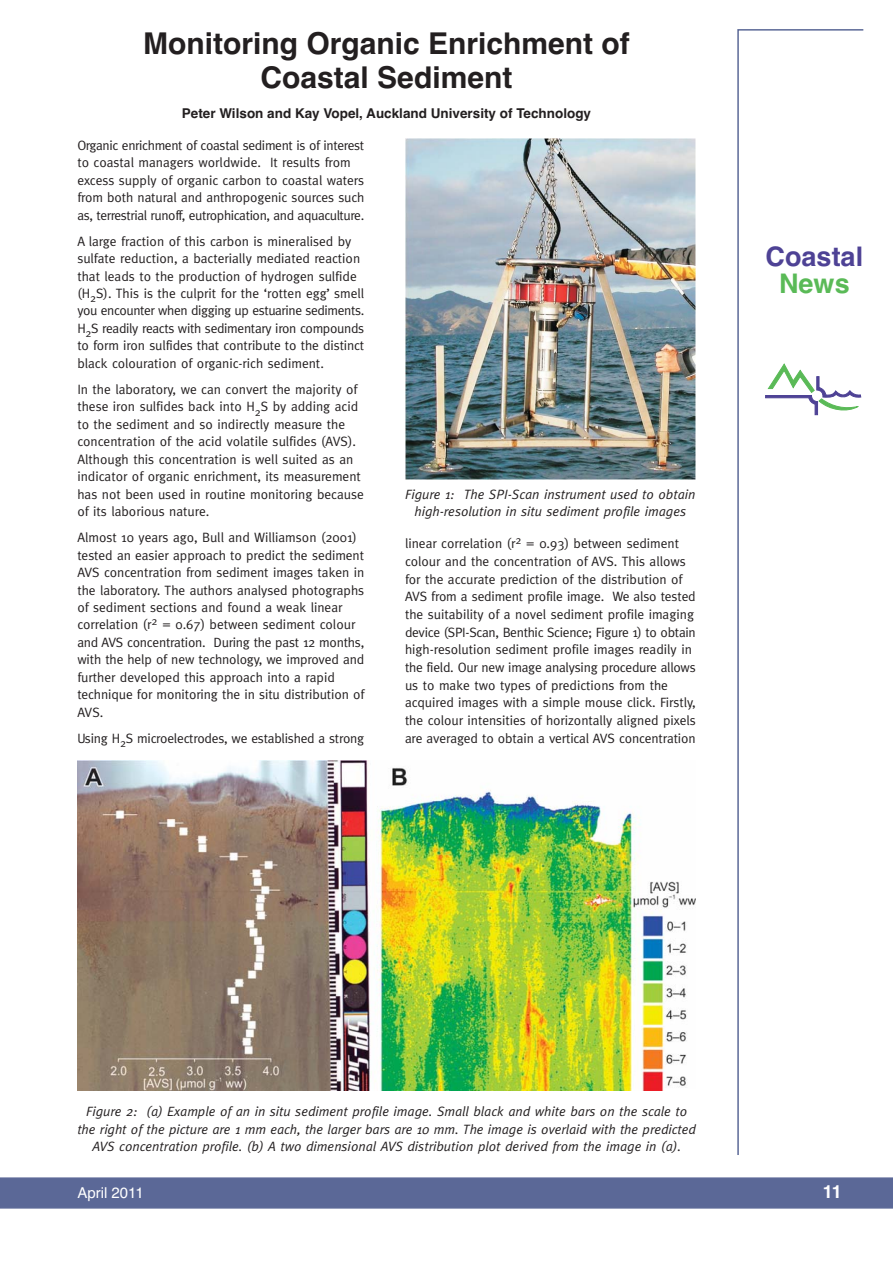
<style>
.page{position:relative;width:893px;height:1263px;background:#fff}
.page>*{position:absolute;margin:0;border:0;box-sizing:border-box;transform-origin:0 0}
.t1{font:700 30px/33.8px "Helvetica";color:#231f20;text-align:center}
.t2{font:700 27px "Helvetica";color:#4e4295}
.t3{font:700 27px "Helvetica";color:#5aba57}
.t4{font:700 18px "Helvetica";color:#fff}
.t5{font:15px "Helvetica";color:#fff}
.t6{font:13.5px/17.4px "Meta";color:#231f20}
.t7{font:italic 13.5px/17.2px "Meta";color:#231f20;text-align:center}
.t8{font:700 13.5px "Helvetica";color:#231f20}
</style>
<div class="page">
<svg style="left:737px;top:29px;width:127px;height:1126px"></svg>
<svg style="left:765px;top:364px;width:96px;height:51px"></svg>
<div style="left:0;top:1177px;width:893px;height:32px;background:#5b6897"></div>
<img style="left:405px;top:139px;width:290px;height:340px">
<img style="left:77px;top:760px;width:619px;height:331px">
<h1 class="t1" style="left:143px;top:29px;width:488px">Monitoring Organic Enrichment of<br>Coastal Sediment</h1>
<p class="t8" style="left:182px;top:108px;width:411px">Peter Wilson and Kay Vopel, Auckland University of Technology</p>
<p class="t6" style="left:77px;top:137px;width:288px">Organic enrichment of coastal sediment is of interest to coastal managers worldwide. It results from excess supply of organic carbon to coastal waters from both natural and anthropogenic sources such as, terrestrial runoff, eutrophication, and aquaculture.</p>
<p class="t6" style="left:77px;top:233px;width:288px">A large fraction of this carbon is mineralised by sulfate reduction, a bacterially mediated reaction that leads to the production of hydrogen sulfide (H<sub>2</sub>S). This is the culprit for the ‘rotten egg’ smell you encounter when digging up estuarine sediments.<br>H<sub>2</sub>S readily reacts with sedimentary iron compounds to form iron sulfides that contribute to the distinct black colouration of organic-rich sediment.</p>
<p class="t6" style="left:77px;top:382px;width:288px">In the laboratory, we can convert the majority of these iron sulfides back into H<sub>2</sub>S by adding acid to the sediment and so indirectly measure the concentration of the acid volatile sulfides (AVS).<br>Although this concentration is well suited as an indicator of organic enrichment, its measurement has not been used in routine monitoring because of its laborious nature.</p>
<p class="t6" style="left:77px;top:530px;width:288px">Almost 10 years ago, Bull and Williamson (2001) tested an easier approach to predict the sediment AVS concentration from sediment images taken in the laboratory. The authors analysed photographs of sediment sections and found a weak linear correlation (r<sup>2</sup> = 0.67) between sediment colour and AVS concentration. During the past 12 months, with the help of new technology, we improved and further developed this approach into a rapid technique for monitoring the in situ distribution of AVS.</p>
<p class="t6" style="left:77px;top:730px;width:288px">Using H<sub>2</sub>S microelectrodes, we established a strong</p>
<p class="t7" style="left:405px;top:486px;width:292px">Figure 1: The SPI-Scan instrument used to obtain high-resolution in situ sediment profile images</p>
<p class="t6" style="left:405px;top:536px;width:292px">linear correlation (r<sup>2</sup> = 0.93) between sediment colour and the concentration of AVS. This allows for the accurate prediction of the distribution of AVS from a sediment profile image. We also tested the suitability of a novel sediment profile imaging device (SPI-Scan, Benthic Science; Figure 1) to obtain high-resolution sediment profile images readily in the field. Our new image analysing procedure allows us to make two types of predictions from the acquired images with a simple mouse click. Firstly, the colour intensities of horizontally aligned pixels are averaged to obtain a vertical AVS concentration</p>
<h2 class="t2" style="left:765px;top:247px;width:99px">Coastal</h2>
<h2 class="t3" style="left:779px;top:274px;width:72px">News</h2>
<p class="t7" style="left:77px;top:1104px;width:620px">Figure 2: (a) Example of an in situ sediment profile image. Small black and white bars on the scale to the right of the picture are 1 mm each, the larger bars are 10 mm. The image is overlaid with the predicted<br>AVS concentration profile. (b) A two dimensional AVS distribution plot derived from the image in (a).</p>
<p class="t5" style="left:77px;top:1187px;width:68px">April 2011</p>
<h3 class="t4" style="left:823px;top:1185px;width:21px">11</h3>
</div>
